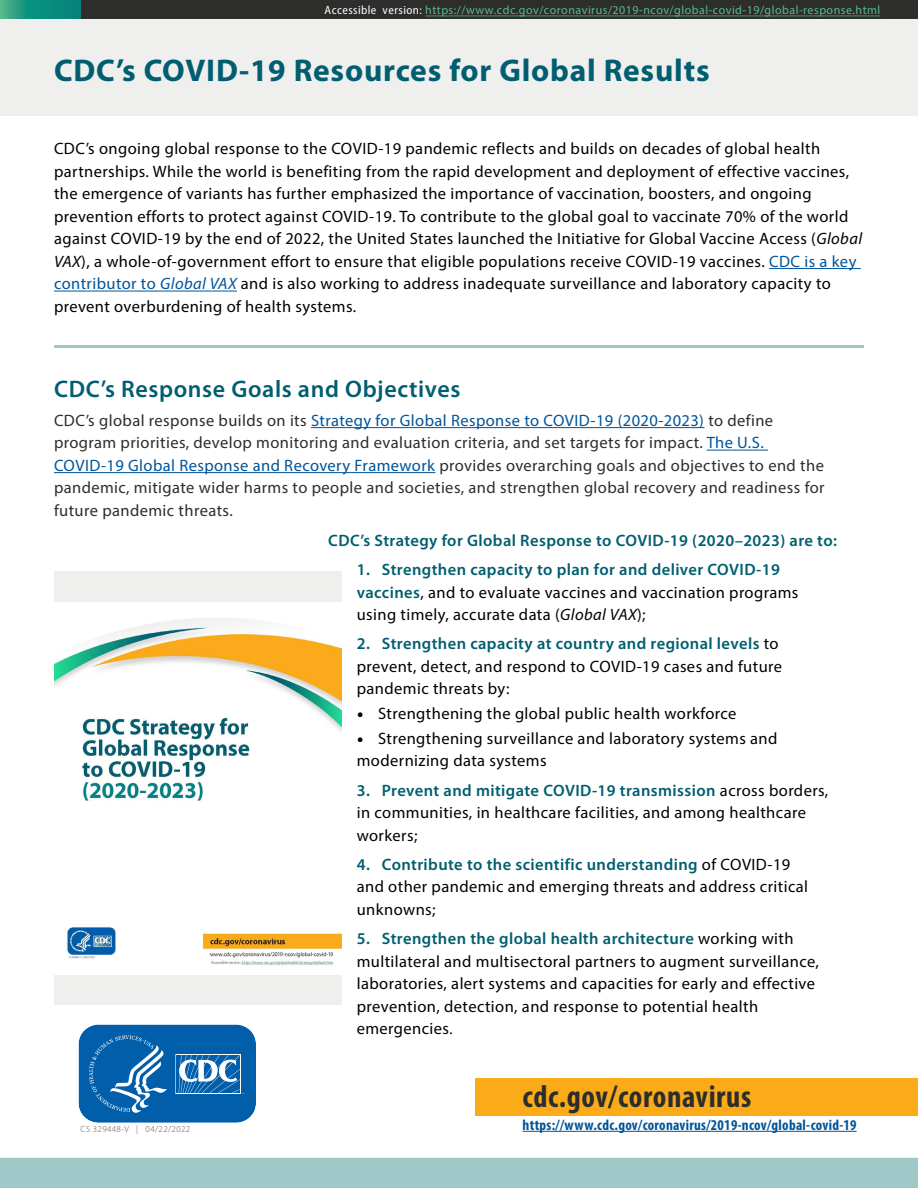
<style>
.page{position:relative;width:918px;height:1188px;background:#fff}
.page>*{position:absolute;margin:0;border:0;box-sizing:border-box;transform-origin:0 0}
.t1{font:700 31.5px "Myriad Pro";letter-spacing:.025em;color:#005e70}
.t2{font:700 condensed 31.5px "Myriad Pro";letter-spacing:.02em;color:#2d2d2c}
.t3{font:600 24px "Myriad Pro";letter-spacing:.025em;color:#005e70}
.t4{font:16.5px/22.5px "Myriad Pro";letter-spacing:.025em;color:#000}
.t5{font:16.5px/22.5px "Myriad Pro";letter-spacing:.025em;color:#2d2d2c}
.t6{font:600 16.5px "Myriad Pro";letter-spacing:.025em;color:#005e70}
.t7{font:700 condensed 15px "Myriad Pro";letter-spacing:.02em;color:#005499}
.t8{font:12px "Myriad Pro";letter-spacing:.04em;color:#57bb8a}
.t9{font:300 9px "Myriad Pro";letter-spacing:.04em;color:#595654}
.s1{font-stretch:semi-condensed;color:#fff}
.s2{font-style:italic}
.s3{color:#005499}
.s4{font-style:italic;color:#005499}
.s5{font-weight:600;color:#005e70}
.s6{font-family:"Chaparral Pro";font-weight:700}
.s7{font-size:15px}
</style>
<div class="page">
<div style="left:1px;top:0;width:917px;height:19px;background:#2d2d2c"></div>
<svg style="left:0;top:0;width:81px;height:19px;background:#16937f"></svg>
<div style="left:0;top:1157px;width:918px;height:31px;background:#efefee"></div>
<div style="left:54px;top:572px;width:288px;height:433px;background:#efefee"></div>
<div style="left:0;top:20px;width:918px;height:96px;background:#efefee"></div>
<hr style="left:769px;top:268px;width:92px;height:1px;background:#005499">
<hr style="left:54px;top:291px;width:183px;height:1px;background:#005499">
<hr style="left:311px;top:427px;width:393px;height:1px;background:#005499">
<hr style="left:707px;top:450px;width:61px;height:1px;background:#005499">
<hr style="left:54px;top:472px;width:381px;height:1px;background:#005499">
<div style="left:475px;top:1078px;width:443px;height:38px;background:#fbab18"></div>
<svg style="left:78px;top:1024px;width:178px;height:99px;background:#2575b6"></svg>
<hr style="left:523px;top:1131px;width:334px;height:1px;background:#005499">
<hr style="left:54px;top:345px;width:810px;height:3px;background:#a1c8c9">
<div style="left:0;top:1158px;width:918px;height:30px;background:#a1c8c9"></div>
<img style="left:54px;top:602px;width:288px;height:372px">
<hr style="left:425px;top:15px;width:455px;height:1px;background:#57bb8a">
<p class="t8" style="left:324px;top:2px;width:557px"><span class="s1">Accessible version:</span> https://www.cdc.gov/coronavirus/2019-ncov/global-covid-19/global-response.html</p>
<h1 class="t1" style="left:54px;top:52px;width:657px">CDC’s COVID-19 Resources for Global Results</h1>
<p class="t4" style="left:54px;top:137px;width:810px">CDC’s ongoing global response to the COVID-19 pandemic reflects and builds on decades of global health partnerships. While the world is benefiting from the rapid development and deployment of effective vaccines, the emergence of variants has further emphasized the importance of vaccination, boosters, and ongoing prevention efforts to protect against COVID-19. To contribute to the global goal to vaccinate 70% of the world against COVID-19 by the end of 2022, the United States launched the Initiative for Global Vaccine Access (<span class="s2">Global VAX</span>), a whole-of-government effort to ensure that eligible populations receive COVID-19 vaccines. <span class="s3">CDC is a key contributor to</span> <span class="s4">Global VAX</span> and is also working to address inadequate surveillance and laboratory capacity to prevent overburdening of health systems.</p>
<h2 class="t3" style="left:54px;top:373px;width:408px">CDC’s Response Goals and Objectives</h2>
<p class="t5" style="left:54px;top:409px;width:772px">CDC’s global response builds on its <span class="s3">Strategy for Global Response to COVID-19 (2020-2023)</span> to define program priorities, develop monitoring and evaluation criteria, and set targets for impact. <span class="s3">The U.S.<br>COVID-19 Global Response and Recovery Framework</span> provides overarching goals and objectives to end the pandemic, mitigate wider harms to people and societies, and strengthen global recovery and readiness for future pandemic threats.</p>
<p class="t6" style="left:328px;top:530px;width:510px">CDC’s Strategy for Global Response to COVID-19 (2020–2023) are to:</p>
<p class="t4" style="left:357px;top:558px;width:443px"><span class="s5">1. Strengthen capacity to plan for and deliver COVID-19 vaccines</span>, and to evaluate vaccines and vaccination programs using timely, accurate data (<span class="s2">Global VAX</span>);</p>
<p class="t4" style="left:357px;top:632px;width:427px"><span class="s5">2. Strengthen capacity at country and regional levels</span> to prevent, detect, and respond to COVID-19 cases and future pandemic threats by:</p>
<p class="t4" style="left:357px;top:702px;width:381px"><span class="s6">•</span> Strengthening the global public health workforce</p>
<p class="t4" style="left:357px;top:727px;width:422px"><span class="s6">•</span> Strengthening surveillance and laboratory systems and modernizing data systems</p>
<p class="t4" style="left:357px;top:779px;width:473px"><span class="s5">3. Prevent and mitigate COVID-19 transmission</span> across borders, in communities, in healthcare facilities, and among healthcare workers;</p>
<p class="t4" style="left:357px;top:853px;width:453px"><span class="s5">4. Contribute to the scientific understanding</span> of COVID-19 and other pandemic and emerging threats and address critical unknowns;</p>
<p class="t4" style="left:357px;top:927px;width:464px"><span class="s5">5. Strengthen the global health architecture</span> working with multilateral and multisectoral partners to augment surveillance, laboratories, alert systems and capacities for early and effective prevention, detection, and response to potential health emergencies<span class="s7">.</span></p>
<h1 class="t2" style="left:523px;top:1077px;width:230px">cdc.gov/coronavirus</h1>
<p class="t9" style="left:81px;top:1124px;width:111px">CS 329448-V | 04/22/2022</p>
<p class="t7" style="left:523px;top:1115px;width:336px">https://www.cdc.gov/coronavirus/2019-ncov/global-covid-19</p>
</div>
